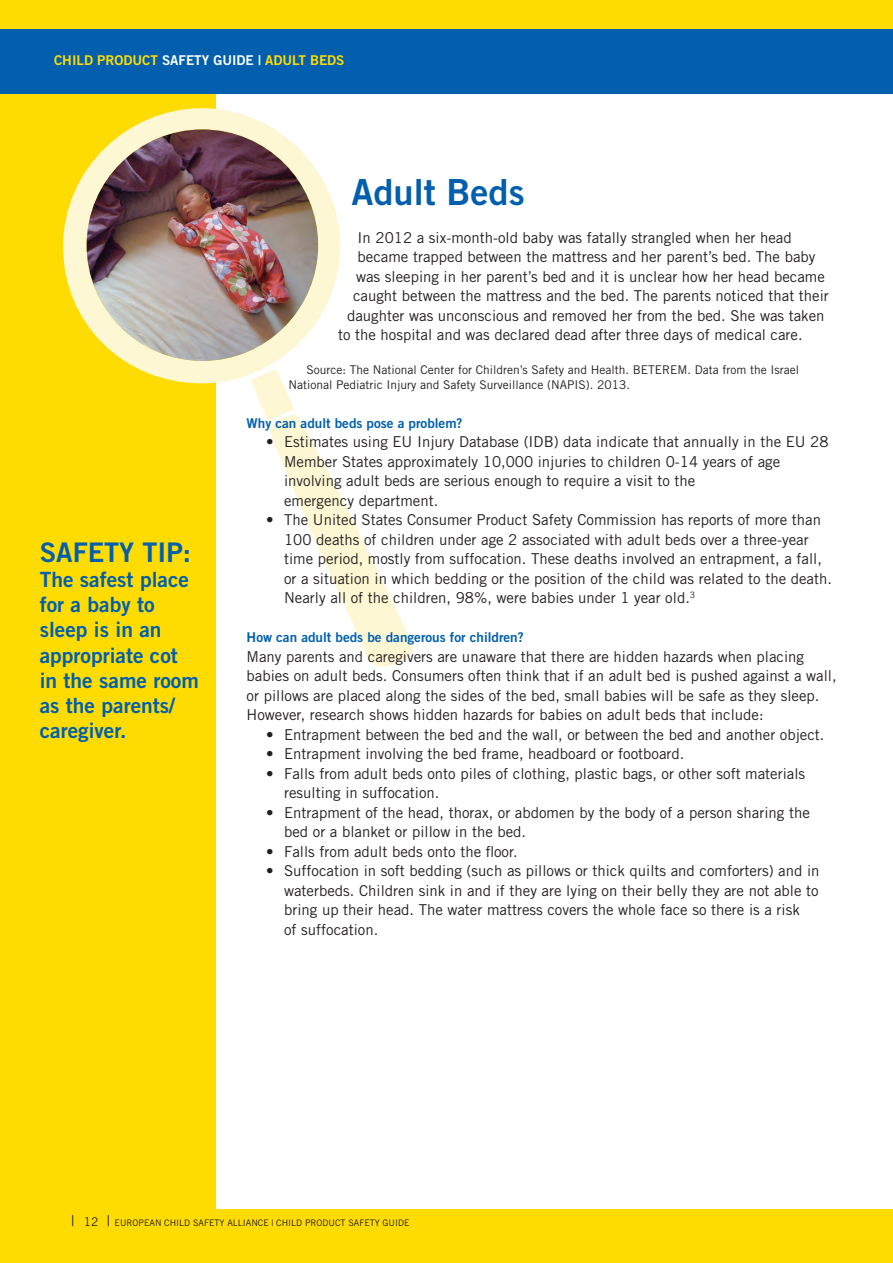
<style>
.page{position:relative;width:893px;height:1263px;background:#fff}
.page>*{position:absolute;margin:0;border:0;box-sizing:border-box;transform-origin:0 0}
.t1{font:36px "Trade Gothic Bold Two";color:#015fae}
.t2{font:27px "Trade Gothic Bold Two";color:#015fae}
.t3{font:21px/25.2px "Trade Gothic Bold Two";color:#015fae}
.t4{font:15px/19.5px "Trade Gothic";color:#231f20}
.t5{font:13.5px "Trade Gothic Bold Two";color:#015fae}
.t6{font:13.5px "Trade Gothic Bold Two";color:#ffdc01}
.t7{font:12px/14.4px "Trade Gothic";color:#231f20}
.t8{font:9px "Trade Gothic";color:#231f20}
.s1{color:#fff}
.s2{font-size:15px}
.s3{font-size:12px}
</style>
<div class="page">
<div style="left:0;top:1209px;width:893px;height:54px;background:#ffdc01"></div>
<div style="left:0;top:84px;width:215px;height:1129px;background:#ffdc01"></div>
<div style="left:0;top:0;width:893px;height:94px;background:#015fae"></div>
<div style="left:0;top:0;width:893px;height:28px;background:#ffdc01"></div>
<svg style="left:252px;top:383px;width:161px;height:284px"></svg>
<svg style="left:63px;top:108px;width:277px;height:275px;fill:#fef7d4"></svg>
<img style="left:87px;top:129px;width:231px;height:232px;border-radius:116px">
<p class="t6" style="left:54px;top:52px;width:292px">CHILD PRODUCT <span class="s1">SAFETY GUIDE |</span> ADULT BEDS</p>
<h2 class="t2" style="left:40px;top:535px;width:153px">SAFETY TIP:</h2>
<h3 class="t3" style="left:40px;top:566px;width:161px">The safest place for a baby to sleep is in an appropriate cot in the same room as the parents/ caregiver.</h3>
<h1 class="t1" style="left:352px;top:170px;width:175px">Adult Beds</h1>
<p class="t4" style="left:358px;top:227px;width:436px">In 2012 a six-month-old baby was fatally strangled when her head</p>
<p class="t4" style="left:358px;top:247px;width:459px">became trapped between the mattress and her parent’s bed. The baby</p>
<p class="t4" style="left:356px;top:266px;width:470px">was sleeping in her parent’s bed and it is unclear how her head became</p>
<p class="t4" style="left:353px;top:286px;width:477px">caught between the mattress and the bed. The parents noticed that their</p>
<p class="t4" style="left:347px;top:305px;width:479px">daughter was unconscious and removed her from the bed. She was taken</p>
<p class="t4" style="left:338px;top:325px;width:466px">to the hospital and was declared dead after three days of medical care.</p>
<p class="t7" style="left:289px;top:362px;width:512px;text-indent:18px">Source: The National Center for Children’s Safety and Health. BETEREM. Data from the Israel<br>National Pediatric Injury and Safety Surveillance (NAPIS). 2013.</p>
<p class="t5" style="left:247px;top:414px;width:217px">Why can adult beds pose a problem?</p>
<p class="t4" style="left:284px;top:432px;width:546px;text-indent:-18px">• Estimates using EU Injury Database (IDB) data indicate that annually in the EU 28<br>Member States approximately 10,000 injuries to children 0-14 years of age involving adult beds are serious enough to require a visit to the<br>emergency department.</p>
<p class="t4" style="left:284px;top:510px;width:549px;text-indent:-18px">• The United States Consumer Product Safety Commission has reports of more than 100 deaths of children under age 2 associated with adult beds over a three-year time period, mostly from suffocation. These deaths involved an entrapment, a fall, or a situation in which bedding or the position of the child was related to the death.<br>Nearly all of the children, 98%, were babies under 1 year old.<sup>3</sup></p>
<p class="t5" style="left:247px;top:629px;width:279px">How can adult beds be dangerous for children?</p>
<p class="t4" style="left:247px;top:646px;width:591px">Many parents and caregivers are unaware that there are hidden hazards when placing babies on adult beds. Consumers often think that if an adult bed is pushed against a wall, or pillows are placed along the sides of the bed, small babies will be safe as they sleep.<br>However, research shows hidden hazards for babies on adult beds that include:</p>
<p class="t4" style="left:266px;top:724px;width:560px">• Entrapment between the bed and the wall, or between the bed and another object.</p>
<p class="t4" style="left:266px;top:744px;width:420px">• Entrapment involving the bed frame, headboard or footboard.</p>
<p class="t4" style="left:284px;top:763px;width:523px;text-indent:-18px">• Falls from adult beds onto piles of clothing, plastic bags, or other soft materials resulting in suffocation.</p>
<p class="t4" style="left:284px;top:802px;width:527px;text-indent:-18px">• Entrapment of the head, thorax, or abdomen by the body of a person sharing the bed or a blanket or pillow in the bed.</p>
<p class="t4" style="left:266px;top:841px;width:253px">• Falls from adult beds onto the floor.</p>
<p class="t4" style="left:284px;top:861px;width:537px;text-indent:-18px">• Suffocation in soft bedding (such as pillows or thick quilts and comforters) and in waterbeds. Children sink in and if they are lying on their belly they are not able to bring up their head. The water mattress covers the whole face so there is a risk<br>of suffocation.</p>
<p class="t8" style="left:71px;top:1217px;width:340px"><span class="s2">|</span> <span class="s3">12</span> <span class="s2">|</span> EUROPEAN CHILD SAFETY ALLIANCE | CHILD PRODUCT SAFETY GUIDE</p>
</div>
